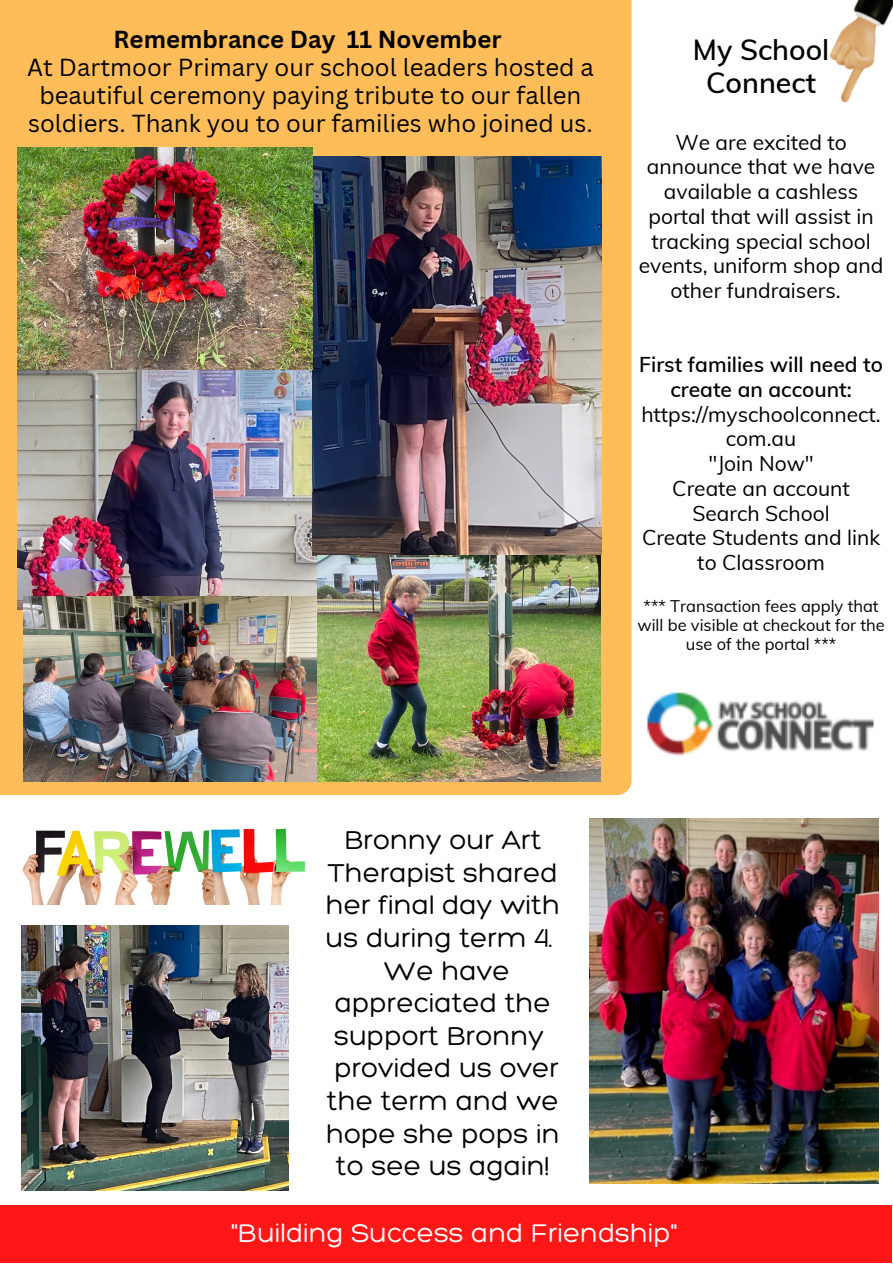
<style>
.page{position:relative;width:893px;height:1264px;background:#fff}
.page>*{position:absolute;margin:0;border:0;box-sizing:border-box;transform-origin:0 0}
.t1{font:600 28.5px/33.8px "Muli";color:#000;text-align:center}
.t2{font:300 28.05px/32.5px "Hero";color:#000;text-align:center}
.t3{font:300 27.75px "Hero";color:#fff}
.t4{font:24px/28px "Canva Sans";color:#000;text-align:center}
.t5{font:700 24px "Canva Sans";color:#000}
.t6{font:21px/24.8px "Muli";color:#000;text-align:center}
.t7{font:600 21px/24.8px "Muli";color:#000;text-align:center}
.t8{font:16.5px/19px "Muli";color:#000;text-align:center}
</style>
<div class="page">
<div style="left:0;top:1205px;width:892px;height:57px;background:#ff1616"></div>
<div style="left:0;top:0;width:631px;height:795px;background:#ffbd59"></div>
<img style="left:22px;top:828px;width:283px;height:76px">
<img style="left:22px;top:925px;width:266px;height:264px">
<img style="left:589px;top:818px;width:289px;height:365px">
<img style="left:829px;top:0;width:63px;height:103px">
<img style="left:17px;top:369px;width:299px;height:240px">
<img style="left:24px;top:596px;width:293px;height:185px">
<img style="left:312px;top:156px;width:289px;height:399px">
<img style="left:317px;top:555px;width:283px;height:226px">
<img style="left:17px;top:148px;width:295px;height:221px">
<img style="left:647px;top:692px;width:227px;height:64px">
<p class="t5" style="left:114px;top:22px;width:389px">Remembrance Day 11 November</p>
<p class="t4" style="left:27px;top:52px;width:568px">At Dartmoor Primary our school leaders hosted a beautiful ceremony paying tribute to our fallen soldiers. Thank you to our families who joined us.</p>
<h1 class="t1" style="left:693px;top:32px;width:138px">My School<br>Connect</h1>
<p class="t6" style="left:638px;top:129px;width:246px">We are excited to announce that we have available a cashless portal that will assist in tracking special school events, uniform shop and other fundraisers.</p>
<p class="t7" style="left:639px;top:352px;width:245px">First families will need to create an account:</p>
<p class="t6" style="left:641px;top:401px;width:241px">https://myschoolconnect. com.au<br>"Join Now"<br>Create an account<br>Search School<br>Create Students and link to Classroom</p>
<p class="t8" style="left:637px;top:596px;width:249px">*** Transaction fees apply that will be visible at checkout for the use of the portal ***</p>
<h2 class="t2" style="left:325px;top:823px;width:236px">Bronny our Art<br>Therapist shared her final day with us during term 4.<br>We have appreciated the support Bronny provided us over the term and we hope she pops in to see us again!</h2>
<h3 class="t3" style="left:231px;top:1215px;width:447px">"Building Success and Friendship"</h3>
</div>
